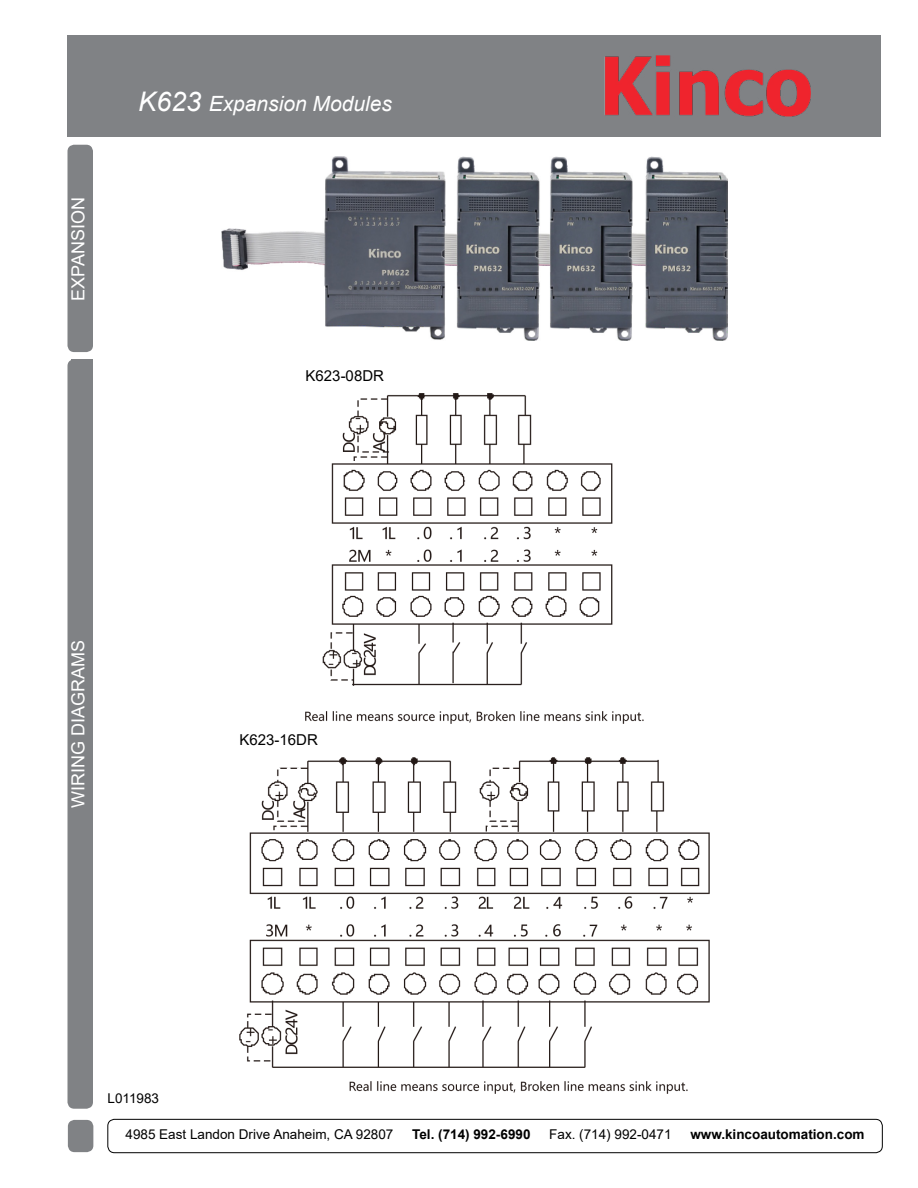
<style>
.page{position:relative;width:918px;height:1188px;background:#fff}
.page>*{position:absolute;margin:0;border:0;box-sizing:border-box;transform-origin:0 0}
.t1{font:italic 21px "Arial";color:#fff}
.t2{font:18px "Arial";color:#fff}
.t3{font:15px "Arial";color:#000}
.t4{font:13.5px "Arial";color:#000}
.t5{font:700 13.5px "Arial";color:#000}
.s1{font-size:27px}
</style>
<div class="page">
<div style="left:68px;top:359px;width:25px;height:750px;background:#808285;border-radius:7px"></div>
<div style="left:71px;top:359px;width:22px;height:730px;background:#808285"></div>
<div style="left:68px;top:145px;width:25px;height:207px;background:#808285;border-radius:7px"></div>
<img style="left:221px;top:157px;width:507px;height:183px">
<img style="left:240px;top:757px;width:469px;height:336px">
<img style="left:306px;top:394px;width:337px;height:329px">
<div style="left:68px;top:35px;width:813px;height:102px;background:#808285"></div>
<img style="left:605px;top:56px;width:206px;height:60px">
<div style="left:68px;top:1120px;width:25px;height:32px;background:#808285;border-radius:7px"></div>
<div style="left:108px;top:1119px;width:775px;height:34px;border:1px solid #000;border-radius:7px"></div>
<h2 class="t2" style="left:66px;top:301px;width:105px;rotate:-90deg">EXPANSION</h2>
<h1 class="t1" style="left:138px;top:90px;width:255px"><span class="s1">K623</span> Expansion Modules</h1>
<p class="t3" style="left:306px;top:366px;width:80px">K623-08DR</p>
<h2 class="t2" style="left:66px;top:808px;width:170px;rotate:-90deg">WIRING DIAGRAMS</h2>
<p class="t3" style="left:240px;top:729px;width:80px">K623-16DR</p>
<p class="t4" style="left:108px;top:1089px;width:53px">L011983</p>
<p class="t4" style="left:126px;top:1125px;width:269px">4985 East Landon Drive Anaheim, CA 92807</p>
<p class="t5" style="left:412px;top:1124px;width:120px">Tel. (714) 992-6990</p>
<p class="t4" style="left:549px;top:1125px;width:124px">Fax. (714) 992-0471</p>
<p class="t5" style="left:690px;top:1124px;width:176px">www.kincoautomation.com</p>
</div>
